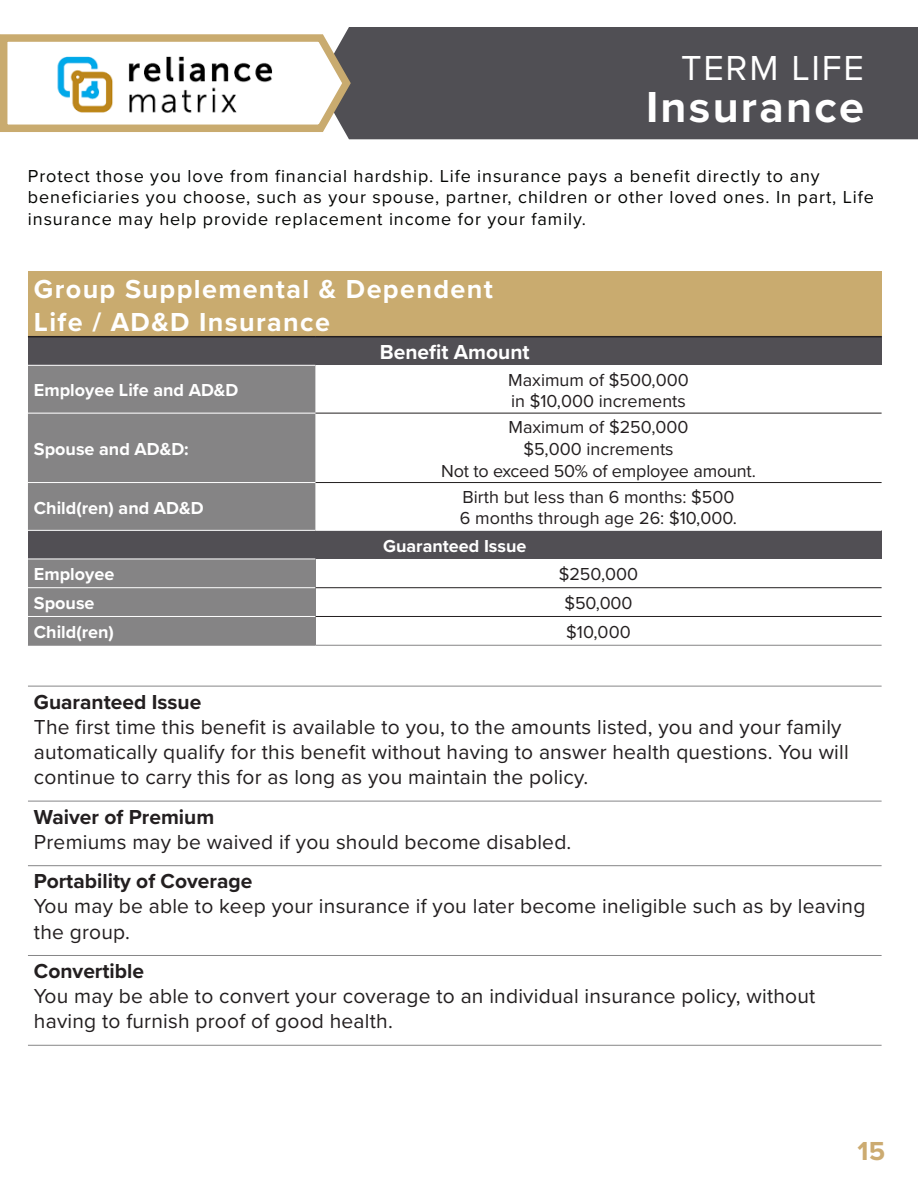
<style>
.page{position:relative;width:918px;height:1188px;background:#fff}
.page>*{position:absolute;margin:0;border:0;box-sizing:border-box;transform-origin:0 0}
.t1{font:700 45px "Proxima Nova";letter-spacing:.05em;color:#fff}
.t2{font:36px "Proxima Nova";letter-spacing:.05em;color:#fff}
.quarter_paragraph{font:700 27px/32.4px "Proxima Nova";letter-spacing:.05em;color:#fff}
.t3{font:700 27px "Proxima Nova";color:#ccab71}
.t4{font:21px/25.2px "Proxima Nova";letter-spacing:.01em;color:#231f20}
.t5{font:700 21px "Proxima Nova";color:#231f20}
.t6{font:700 21px "Proxima Nova";color:#fff}
.quarter_paragraph-2{font:18px/21.6px "Proxima Nova";letter-spacing:.05em;color:#040503}
.t7{font:18px/21.6px "Proxima Nova";color:#231f20}
.t8{font:700 18px "Proxima Nova";color:#fff}
.s1{font-weight:700}
</style>
<div class="page">
<div style="left:347px;top:27px;width:571px;height:112px;background:#504f54"></div>
<svg style="left:0;top:28px;width:355px;height:108px"></svg>
<div style="left:28px;top:271px;width:854px;height:66px;background:#c9ab6f"></div>
<div style="left:28px;top:337px;width:854px;height:28px;background:#514f54"></div>
<div style="left:28px;top:365px;width:287px;height:48px;background:#858485"></div>
<svg style="left:315px;top:365px;width:567px;height:280px"></svg>
<div style="left:28px;top:414px;width:287px;height:116px;background:#858485"></div>
<div style="left:28px;top:530px;width:854px;height:29px;background:#514f54"></div>
<div style="left:28px;top:559px;width:287px;height:29px;background:#858485"></div>
<div style="left:28px;top:588px;width:287px;height:28px;background:#858485"></div>
<div style="left:28px;top:616px;width:287px;height:29px;background:#858485"></div>
<hr style="left:315px;top:413px;width:567px;height:1px;background:#231f20">
<hr style="left:315px;top:482px;width:567px;height:1px;background:#231f20">
<hr style="left:315px;top:587px;width:567px;height:1px;background:#231f20">
<hr style="left:315px;top:616px;width:567px;height:1px;background:#231f20">
<hr style="left:28px;top:336px;width:287px;height:1px;background:#231f20">
<hr style="left:315px;top:336px;width:567px;height:1px;background:#231f20">
<hr style="left:28px;top:365px;width:287px;height:1px;background:#fff">
<hr style="left:28px;top:530px;width:287px;height:1px;background:#fff">
<hr style="left:315px;top:530px;width:567px;height:1px;background:#fff">
<hr style="left:28px;top:559px;width:287px;height:1px;background:#fff">
<hr style="left:28px;top:482px;width:287px;height:1px;background:#fff">
<hr style="left:28px;top:587px;width:287px;height:1px;background:#fff">
<hr style="left:28px;top:616px;width:287px;height:1px;background:#fff">
<hr style="left:28px;top:645px;width:287px;height:1px;background:#858485">
<hr style="left:315px;top:645px;width:567px;height:1px;background:#858485">
<img style="left:41px;top:50px;width:269px;height:66px">
<hr style="left:28px;top:686px;width:854px;height:1px;background:#868687">
<hr style="left:28px;top:801px;width:854px;height:1px;background:#868687">
<hr style="left:28px;top:865px;width:854px;height:1px;background:#868687">
<hr style="left:28px;top:955px;width:854px;height:1px;background:#868687">
<hr style="left:28px;top:1045px;width:854px;height:1px;background:#868687">
<p class="t2" style="left:681px;top:41px;width:184px">TERM LIFE</p>
<p class="t1" style="left:646px;top:73px;width:219px">Insurance</p>
<p class="quarter_paragraph-2" style="left:28px;top:164px;width:848px">Protect those you love from financial hardship. Life insurance pays a benefit directly to any beneficiaries you choose, such as your spouse, partner, children or other loved ones. In part, Life insurance may help provide replacement income for your family.</p>
<p class="quarter_paragraph" style="left:34px;top:273px;width:460px">Group Supplemental &amp; Dependent<br>Life / AD&amp;D Insurance</p>
<p class="t6" style="left:380px;top:337px;width:151px">Benefit Amount</p>
<p class="t8" style="left:34px;top:377px;width:206px">Employee Life and AD&amp;D</p>
<p class="t7" style="left:508px;top:368px;width:182px">Maximum of $500,000 in $10,000 increments</p>
<p class="t8" style="left:34px;top:436px;width:156px">Spouse and AD&amp;D:</p>
<p class="t7" style="left:508px;top:416px;width:182px">Maximum of $250,000</p>
<p class="t7" style="left:441px;top:437px;width:316px;text-align:center">$5,000 increments<br>Not to exceed 50% of employee amount.</p>
<p class="t8" style="left:34px;top:494px;width:171px">Child(ren) and AD&amp;D</p>
<p class="t7" style="left:460px;top:485px;width:279px">Birth but less than 6 months: $500<br>6 months through age 26: $10,000.</p>
<p class="t8" style="left:383px;top:532px;width:145px">Guaranteed Issue</p>
<p class="t8" style="left:34px;top:561px;width:82px">Employee</p>
<p class="t7" style="left:559px;top:563px;width:81px">$250,000</p>
<p class="t8" style="left:34px;top:590px;width:62px">Spouse</p>
<p class="t7" style="left:565px;top:592px;width:69px">$50,000</p>
<p class="t8" style="left:34px;top:619px;width:82px">Child(ren)</p>
<p class="t7" style="left:566px;top:620px;width:66px">$10,000</p>
<p class="t5" style="left:34px;top:686px;width:169px">Guaranteed Issue</p>
<p class="t4" style="left:34px;top:713px;width:816px">The first time this benefit is available to you, to the amounts listed, you and your family automatically qualify for this benefit without having to answer health questions. You will continue to carry this for as long as you maintain the policy.</p>
<p class="t5" style="left:34px;top:801px;width:182px">Waiver of Premium</p>
<p class="t4" style="left:34px;top:828px;width:539px">Premiums may be waived if you should become disabled.</p>
<p class="t4" style="left:34px;top:868px;width:833px"><span class="s1">Portability of Coverage<br></span>You may be able to keep your insurance if you later become ineligible such as by leaving the group.</p>
<p class="t4" style="left:34px;top:958px;width:783px"><span class="s1">Convertible<br></span>You may be able to convert your coverage to an individual insurance policy, without having to furnish proof of good health.</p>
<p class="t3" style="left:858px;top:1131px;width:29px">15</p>
</div>
